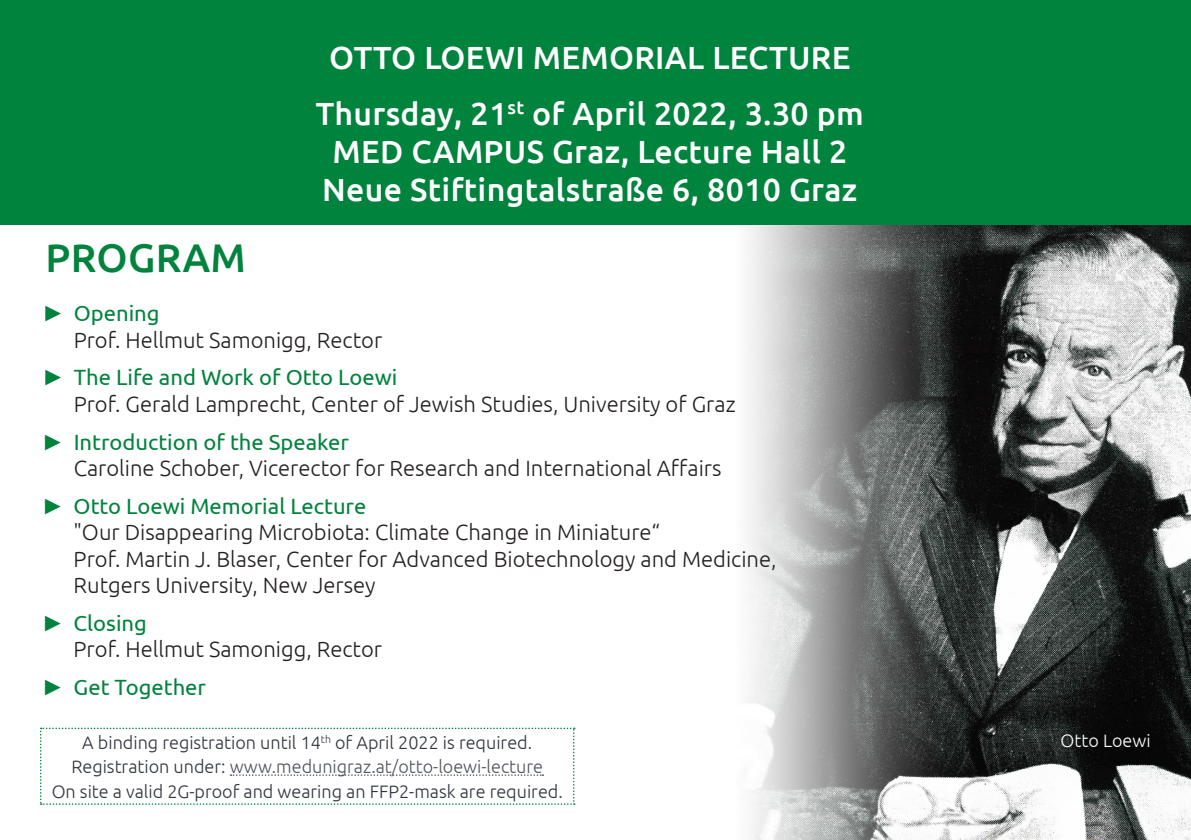
<style>
.page{position:relative;width:1191px;height:840px;background:#fff}
.page>*{position:absolute;margin:0;border:0;box-sizing:border-box;transform-origin:0 0}
.t1{font:500 40px "Ubuntu";letter-spacing:.01em;color:#00833d}
.t2{font:500 32px/55.4px "Ubuntu";letter-spacing:.01em;color:#fff;text-align:center}
.t3{font:300 22px/26.4px "Ubuntu";color:#231f20}
.t4{font:22px "Ubuntu";color:#00833d}
.t5{font:300 18px/24.4px "Ubuntu";color:#30343e;text-align:center}
.t6{font:300 18px "Ubuntu";color:#fff}
.s1{font-family:"Arial Narrow";font-weight:400;color:#00833d}
.s2{font-weight:400;color:#00833d}
.s3{font-family:"Arial Narrow"}
.s4{color:#51545d}
</style>
<div class="page">
<img style="left:735px;top:224px;width:456px;height:615px">
<div style="left:0;top:0;width:1191px;height:224px;background:#00833d"></div>
<svg style="left:40px;top:727px;width:535px;height:77px"></svg>
<h2 class="t2" style="left:316px;top:29px;width:550px">OTTO LOEWI MEMORIAL LECTURE<br>Thursday, 21<sup>st</sup> of April 2022, 3.30 pm</h2>
<h2 class="t2" style="left:322px;top:131px;width:536px;line-height:38.4px">MED CAMPUS Graz, Lecture Hall 2<br>Neue Stiftingtalstraße 6, 8010 Graz</h2>
<h1 class="t1" style="left:45px;top:232px;width:202px">PROGRAM</h1>
<p class="t3" style="left:74px;top:299px;width:310px;text-indent:-28px"><span class="s1">►</span> <span class="s2">Opening<br></span>Prof. Hellmut Samonigg, Rector</p>
<p class="t3" style="left:74px;top:363px;width:663px;text-indent:-28px"><span class="s1">►</span> <span class="s2">The Life and Work of Otto Loewi<br></span>Prof. Gerald Lamprecht, Center of Jewish Studies, University of Graz</p>
<p class="t3" style="left:74px;top:427px;width:649px;text-indent:-28px"><span class="s1">►</span> <span class="s2">Introduction of the Speaker<br></span>Caroline Schober, Vicerector for Research and International Affairs</p>
<p class="t3" style="left:74px;top:492px;width:704px;text-indent:-28px"><span class="s1">►</span> <span class="s2">Otto Loewi Memorial Lecture<br></span>"Our Disappearing Microbiota: Climate Change in Miniature“<br>Prof. Martin J. Blaser, Center for Advanced Biotechnology and Medicine, Rutgers University, New Jersey</p>
<p class="t3" style="left:74px;top:609px;width:310px;text-indent:-28px"><span class="s1">►</span> <span class="s2">Closing<br></span>Prof. Hellmut Samonigg, Rector</p>
<p class="t4" style="left:45px;top:673px;width:162px"><span class="s3">►</span> Get Together</p>
<p class="t5" style="left:52px;top:729px;width:512px">A binding registration until 14<sup>th</sup> of April 2022 is required.<br>Registration under: <span class="s4">www.medunigraz.at/otto-loewi-lecture<br></span>On site a valid 2G-proof and wearing an FFP2-mask are required.</p>
<p class="t6" style="left:1060px;top:729px;width:92px">Otto Loewi</p>
</div>
